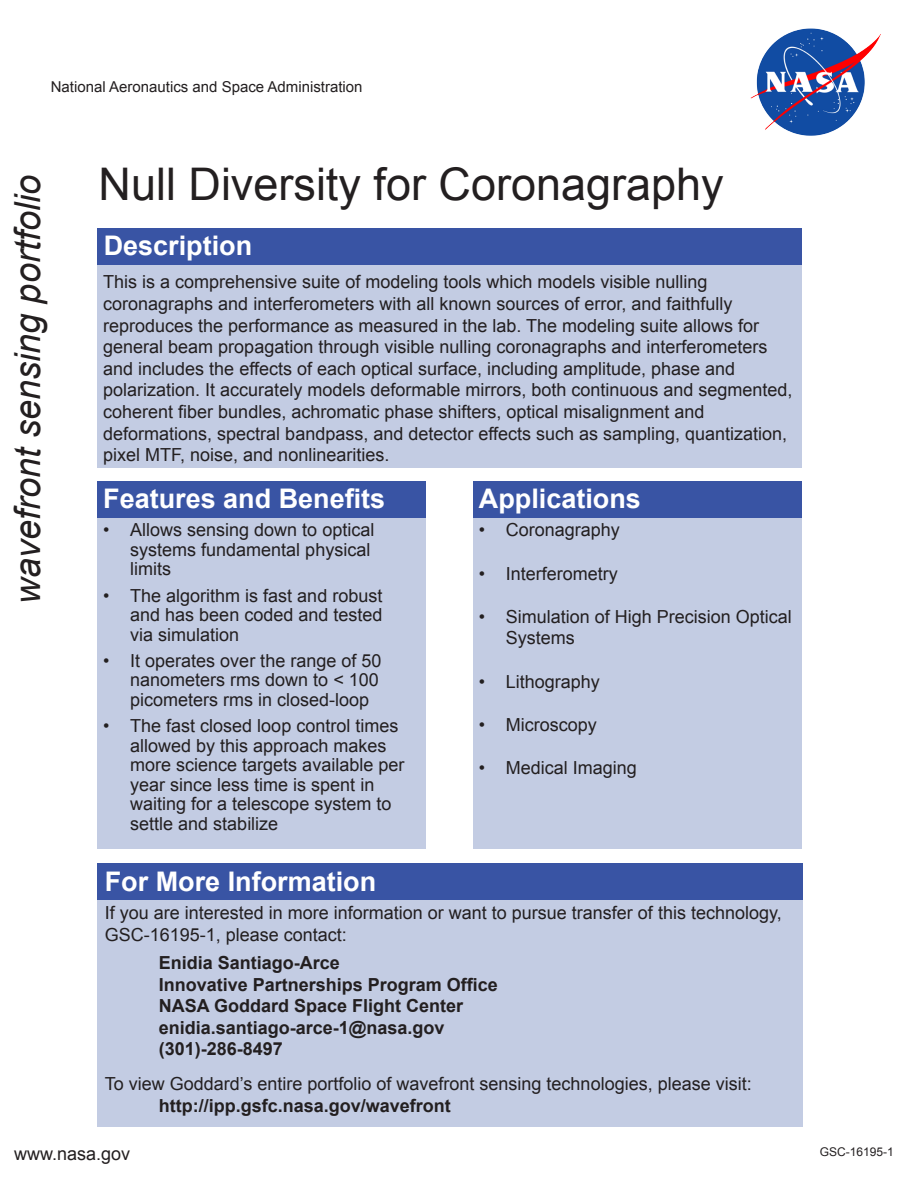
<style>
.page{position:relative;width:918px;height:1188px;background:#fff}
.page>*{position:absolute;margin:0;border:0;box-sizing:border-box;transform-origin:0 0}
.t1{font:45px "Arial";color:#231f20}
.t2{font:italic 36px "Arial";color:#231f20}
.t3{font:700 27px "Arial";color:#fff}
.t4{font:18px/19.5px "Arial";color:#231f20}
.t5{font:700 18px "Arial";color:#231f20}
.t6{font:15px "Arial";color:#231f20}
.t7{font:12px "Arial";color:#231f20}
</style>
<div class="page">
<div style="left:97px;top:517px;width:328px;height:331px;background:#c3cce3"></div>
<div style="left:473px;top:518px;width:328px;height:330px;background:#c3cce3"></div>
<div style="left:473px;top:481px;width:328px;height:37px;background:#3954a4"></div>
<div style="left:97px;top:481px;width:328px;height:37px;background:#3954a4"></div>
<img style="left:751px;top:28px;width:129px;height:108px">
<div style="left:97px;top:228px;width:704px;height:37px;background:#3954a4"></div>
<div style="left:97px;top:265px;width:704px;height:202px;background:#c3cce3"></div>
<div style="left:97px;top:899px;width:705px;height:228px;background:#c3cce3"></div>
<div style="left:97px;top:863px;width:705px;height:36px;background:#3954a4"></div>
<p class="t6" style="left:51px;top:77px;width:313px">National Aeronautics and Space Administration</p>
<p class="t2" style="left:4px;top:604px;width:430px;rotate:-90deg">wavefront sensing portfolio</p>
<p class="t1" style="left:99px;top:155px;width:627px">Null Diversity for Coronagraphy</p>
<p class="t3" style="left:104px;top:228px;width:150px">Description</p>
<p class="t4" style="left:103px;top:271px;width:691px;line-height:21.6px">This is a comprehensive suite of modeling tools which models visible nulling coronagraphs and interferometers with all known sources of error, and faithfully reproduces the performance as measured in the lab. The modeling suite allows for general beam propagation through visible nulling coronagraphs and interferometers and includes the effects of each optical surface, including amplitude, phase and polarization. It accurately models deformable mirrors, both continuous and segmented, coherent fiber bundles, achromatic phase shifters, optical misalignment and deformations, spectral bandpass, and detector effects such as sampling, quantization, pixel MTF, noise, and nonlinearities.</p>
<p class="t3" style="left:103px;top:481px;width:284px">Features and Benefits</p>
<p class="t3" style="left:479px;top:481px;width:164px">Applications</p>
<p class="t4" style="left:130px;top:521px;width:246px;text-indent:-27px">• Allows sensing down to optical systems fundamental physical limits</p>
<p class="t4" style="left:130px;top:586px;width:254px;text-align:justify;text-indent:-27px">• The algorithm is fast and robust and has been coded and tested via simulation</p>
<p class="t4" style="left:130px;top:651px;width:253px;text-indent:-27px">• It operates over the range of 50 nanometers rms down to &lt; 100 picometers rms in closed-loop</p>
<p class="t4" style="left:130px;top:716px;width:276px;text-indent:-27px">• The fast closed loop control times allowed by this approach makes more science targets available per year since less time is spent in waiting for a telescope system to settle and stabilize</p>
<p class="t4" style="left:479px;top:521px;width:143px">• Coronagraphy</p>
<p class="t4" style="left:479px;top:564px;width:141px">• Interferometry</p>
<p class="t4" style="left:506px;top:606px;width:288px;line-height:21.6px;text-indent:-27px">• Simulation of High Precision Optical<br>Systems</p>
<p class="t4" style="left:479px;top:672px;width:123px">• Lithography</p>
<p class="t4" style="left:479px;top:715px;width:120px">• Microscopy</p>
<p class="t4" style="left:479px;top:758px;width:160px">• Medical Imaging</p>
<p class="t3" style="left:105px;top:863px;width:273px">For More Information</p>
<p class="t4" style="left:105px;top:902px;width:679px;line-height:21.6px">If you are interested in more information or want to pursue transfer of this technology,<br>GSC-16195-1, please contact:</p>
<p class="t5" style="left:159px;top:951px;width:183px">Enidia Santiago-Arce</p>
<p class="t5" style="left:159px;top:972px;width:341px">Innovative Partnerships Program Office</p>
<p class="t5" style="left:159px;top:994px;width:306px">NASA Goddard Space Flight Center</p>
<p class="t5" style="left:159px;top:1015px;width:287px">enidia.santiago-arce-1@nasa.gov</p>
<p class="t5" style="left:159px;top:1037px;width:126px">(301)-286-8497</p>
<p class="t4" style="left:105px;top:1075px;width:648px">To view Goddard’s entire portfolio of wavefront sensing technologies, please visit:</p>
<p class="t5" style="left:159px;top:1094px;width:294px">http://ipp.gsfc.nasa.gov/wavefront</p>
<p class="t4" style="left:14px;top:1144px;width:118px">www.nasa.gov</p>
<p class="t7" style="left:820px;top:1144px;width:76px">GSC-16195-1</p>
</div>
